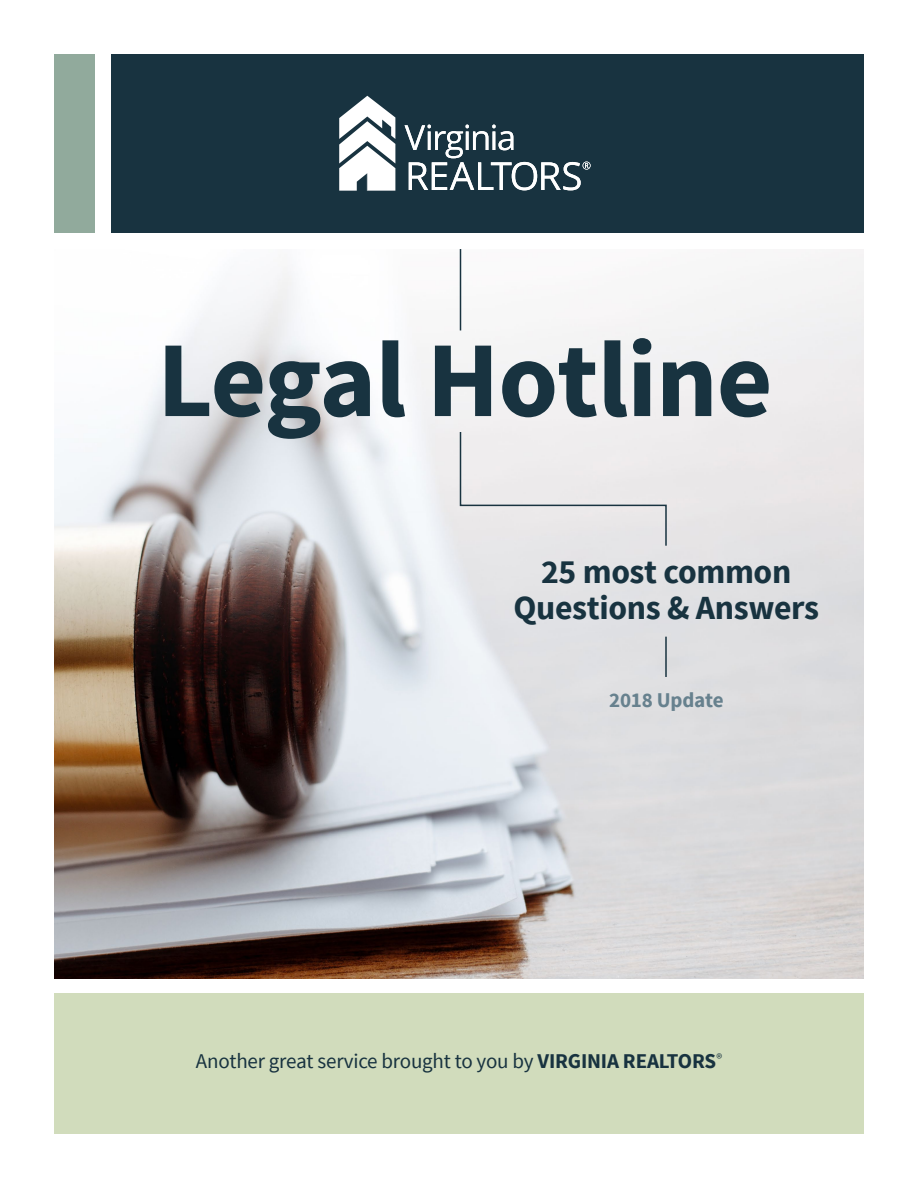
<style>
.page{position:relative;width:918px;height:1188px;background:#fff}
.page>*{position:absolute;margin:0;border:0;box-sizing:border-box;transform-origin:0 0}
.t1{font:700 108px "Source Sans Pro";letter-spacing:-.01em;color:#183340}
.t2{font:700 33.75px/35.7px "Source Sans Pro";letter-spacing:-.01em;color:#183340;text-align:center}
.t3{font:21px "Source Sans Pro";letter-spacing:-.01em;color:#183340}
.t4{font:700 21px "Source Sans Pro";letter-spacing:-.01em;color:#67818e}
.s1{font-weight:700}
</style>
<div class="page">
<img style="left:54px;top:249px;width:810px;height:729px">
<div style="left:111px;top:54px;width:753px;height:178px;background:#183340"></div>
<div style="left:54px;top:994px;width:810px;height:140px;background:#d1dcbc"></div>
<div style="left:54px;top:54px;width:40px;height:178px;background:#91aa9c"></div>
<div style="left:459px;top:430px;width:209px;height:117px;background:#eceaeb"></div>
<svg style="left:339px;top:96px;width:56px;height:95px"></svg>
<svg style="left:405px;top:125px;width:186px;height:65px"></svg>
<hr style="left:460px;top:249px;width:1px;height:81px;background:#183340">
<hr style="left:665px;top:637px;width:2px;height:40px;background:#183340">
<h1 class="t1" style="left:157px;top:311px;width:617px">Legal Hotline</h1>
<h2 class="t2" style="left:513px;top:556px;width:307px">25 most common<br>Questions &amp; Answers</h2>
<p class="t4" style="left:609px;top:687px;width:116px">2018 Update</p>
<p class="t3" style="left:196px;top:1048px;width:528px">Another great service brought to you by <span class="s1">VIRGINIA REALTORS</span><sup>®</sup></p>
</div>
